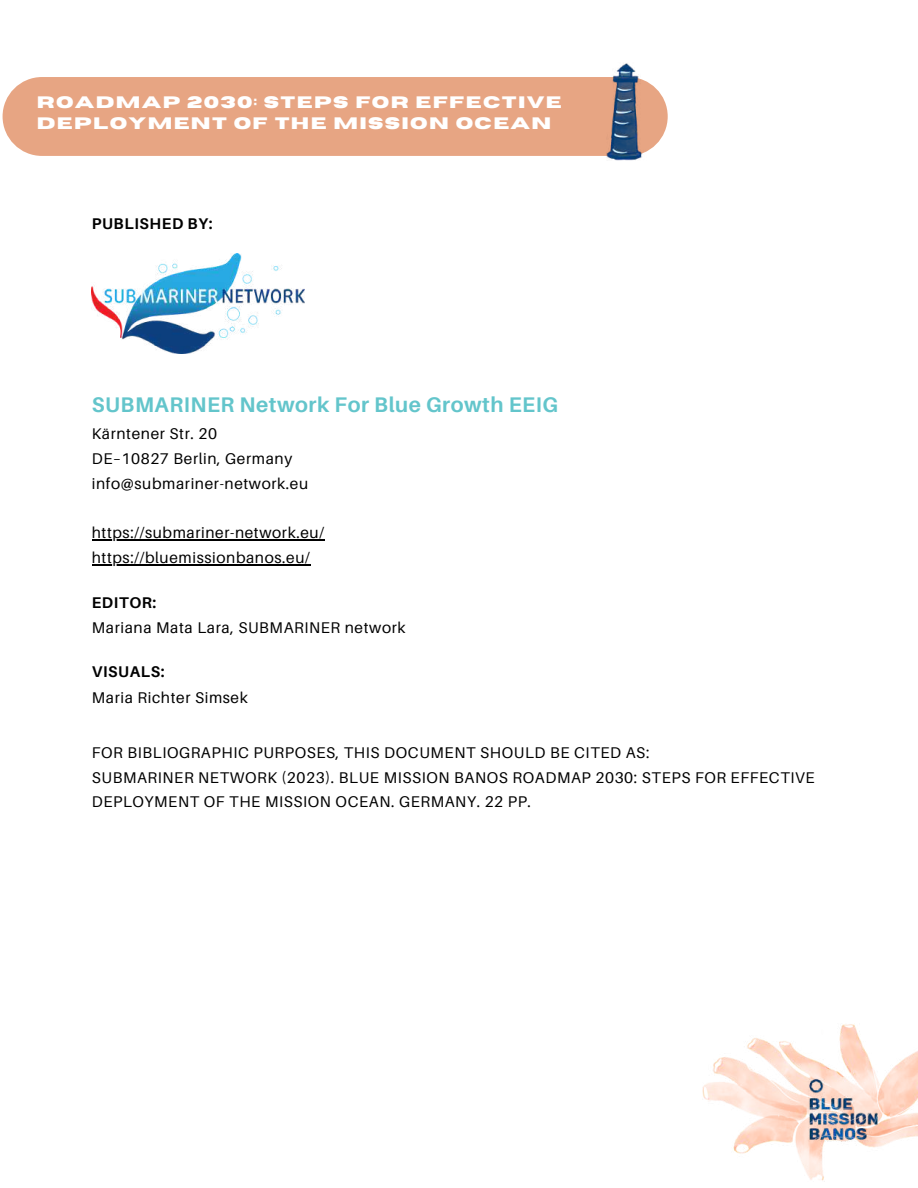
<style>
.page{position:relative;width:918px;height:1188px;background:#fff}
.page>*{position:absolute;margin:0;border:0;box-sizing:border-box;transform-origin:0 0}
.t1{font:700 21.15px "Aileron";letter-spacing:.025em;color:#63c5cb}
.t2{font:700 16.5px/21px "Horizon";letter-spacing:.08em;color:#fff}
.t3{font:15.45px/24.8px "Aileron";letter-spacing:.04em;color:#000}
.t4{font:700 15.45px "Aileron";letter-spacing:.04em;color:#000}
</style>
<div class="page">
<div style="left:3px;top:77px;width:665px;height:79px;background:#e7a583;border-radius:39px"></div>
<img style="left:606px;top:63px;width:41px;height:98px">
<img style="left:702px;top:1024px;width:216px;height:157px">
<img style="left:803px;top:1073px;width:82px;height:74px">
<img style="left:92px;top:253px;width:212px;height:100px">
<hr style="left:92px;top:539px;width:233px;height:1px;background:#000">
<hr style="left:92px;top:564px;width:219px;height:1px;background:#000">
<p class="t2" style="left:37px;top:92px;width:526px">ROADMAP 2030: STEPS FOR EFFECTIVE<br>DEPLOYMENT OF THE MISSION OCEAN</p>
<p class="t4" style="left:92px;top:214px;width:122px">PUBLISHED BY:</p>
<h1 class="t1" style="left:92px;top:392px;width:468px">SUBMARINER Network For Blue Growth EEIG</h1>
<p class="t3" style="left:92px;top:421px;width:218px">Kärntener Str. 20<br>DE–10827 Berlin, Germany info@submariner-network.eu</p>
<p class="t3" style="left:92px;top:520px;width:234px">https://submariner-network.eu/ https://bluemissionbanos.eu/</p>
<p class="t4" style="left:92px;top:593px;width:66px">EDITOR:</p>
<p class="t3" style="left:92px;top:615px;width:315px">Mariana Mata Lara, SUBMARINER network</p>
<p class="t4" style="left:92px;top:662px;width:74px">VISUALS:</p>
<p class="t3" style="left:92px;top:685px;width:158px">Maria Richter Simsek</p>
<p class="t3" style="left:92px;top:740px;width:724px">FOR BIBLIOGRAPHIC PURPOSES, THIS DOCUMENT SHOULD BE CITED AS:<br>SUBMARINER NETWORK (2023). BLUE MISSION BANOS ROADMAP 2030: STEPS FOR EFFECTIVE<br>DEPLOYMENT OF THE MISSION OCEAN. GERMANY. 22 PP.</p>
</div>
